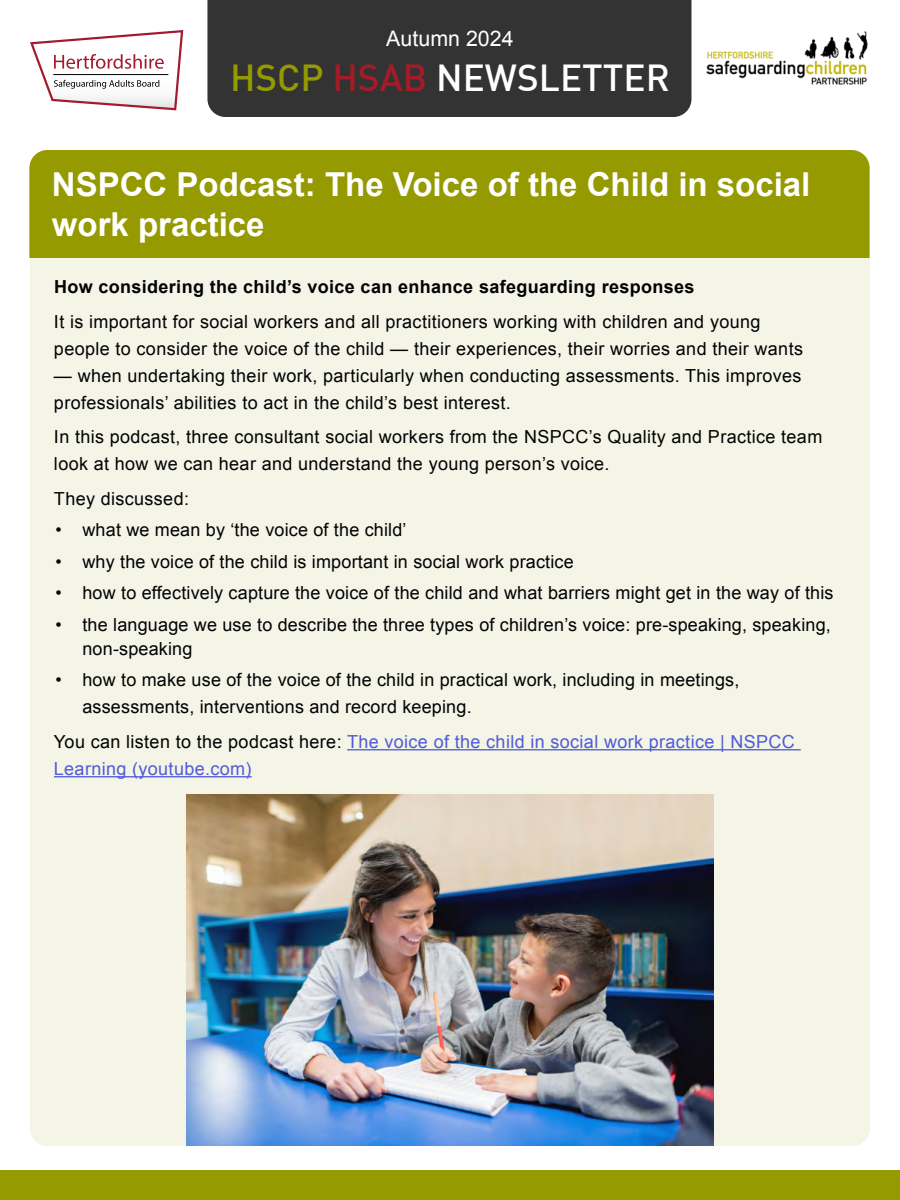
<style>
.page{position:relative;width:900px;height:1200px;background:#fff}
.page>*{position:absolute;margin:0;border:0;box-sizing:border-box;transform-origin:0 0}
.t1{font:500 36.9px "DIN";color:#fff}
.t2{font:700 33px/39.6px "Arial";color:#fff}
.t3{font:21.45px "Arial";color:#fff}
.t4{font:18px/27px "Arial";letter-spacing:.02em;color:#020203}
.t5{font:18px/27px "Arial";letter-spacing:.02em;color:#4f5cd6}
.t6{font:700 18px "Arial";letter-spacing:.02em;color:#020203}
.s1{color:#959a00}
.s2{color:#a51b27}
.s3{color:#020203}
</style>
<div class="page">
<div style="left:0;top:1170px;width:900px;height:30px;background:#959a00"></div>
<div style="left:207px;top:0;width:484px;height:117px;background:#333"></div>
<img style="left:706px;top:31px;width:162px;height:54px">
<svg style="left:30px;top:30px;width:154px;height:81px"></svg>
<div style="left:30px;top:150px;width:840px;height:996px;background:#f4f4e7;border-radius:18px"></div>
<hr style="left:347px;top:749px;width:454px;height:1px;background:#4f5cd6">
<hr style="left:54px;top:776px;width:198px;height:1px;background:#4f5cd6">
<div style="left:29px;top:150px;width:841px;height:108px;background:#959a00"></div>
<img style="left:187px;top:795px;width:526px;height:351px">
<p class="t3" style="left:386px;top:24px;width:129px">Autumn 2024</p>
<p class="t1" style="left:230px;top:54px;width:441px"><span class="s1">HSCP</span> <span class="s2">HSAB</span> NEWSLETTER</p>
<p class="t2" style="left:52px;top:166px;width:760px">NSPCC Podcast: The Voice of the Child in social work practice</p>
<p class="t6" style="left:54px;top:275px;width:642px">How considering the child’s voice can enhance safeguarding responses</p>
<p class="t4" style="left:54px;top:308px;width:751px">It is important for social workers and all practitioners working with children and young people to consider the voice of the child — their experiences, their worries and their wants</p>
<p class="t4" style="left:54px;top:362px;width:749px">— when undertaking their work, particularly when conducting assessments. This improves professionals’ abilities to act in the child’s best interest.</p>
<p class="t4" style="left:54px;top:424px;width:770px">In this podcast, three consultant social workers from the NSPCC’s Quality and Practice team look at how we can hear and understand the young person’s voice.</p>
<p class="t4" style="left:54px;top:485px;width:137px">They discussed:</p>
<p class="t4" style="left:55px;top:517px;width:353px">• what we mean by ‘the voice of the child’</p>
<p class="t4" style="left:55px;top:548px;width:520px">• why the voice of the child is important in social work practice</p>
<p class="t4" style="left:55px;top:580px;width:780px">• how to effectively capture the voice of the child and what barriers might get in the way of this</p>
<p class="t4" style="left:82px;top:613px;width:750px;line-height:24px;text-indent:-27px">• the language we use to describe the three types of children’s voice: pre-speaking, speaking, non-speaking</p>
<p class="t4" style="left:82px;top:667px;width:659px;text-indent:-27px">• how to make use of the voice of the child in practical work, including in meetings, assessments, interventions and record keeping.</p>
<p class="t5" style="left:54px;top:728px;width:743px"><span class="s3">You can listen to the podcast here:</span> The voice of the child in social work practice | NSPCC<br>Learning (youtube.com)</p>
</div>
